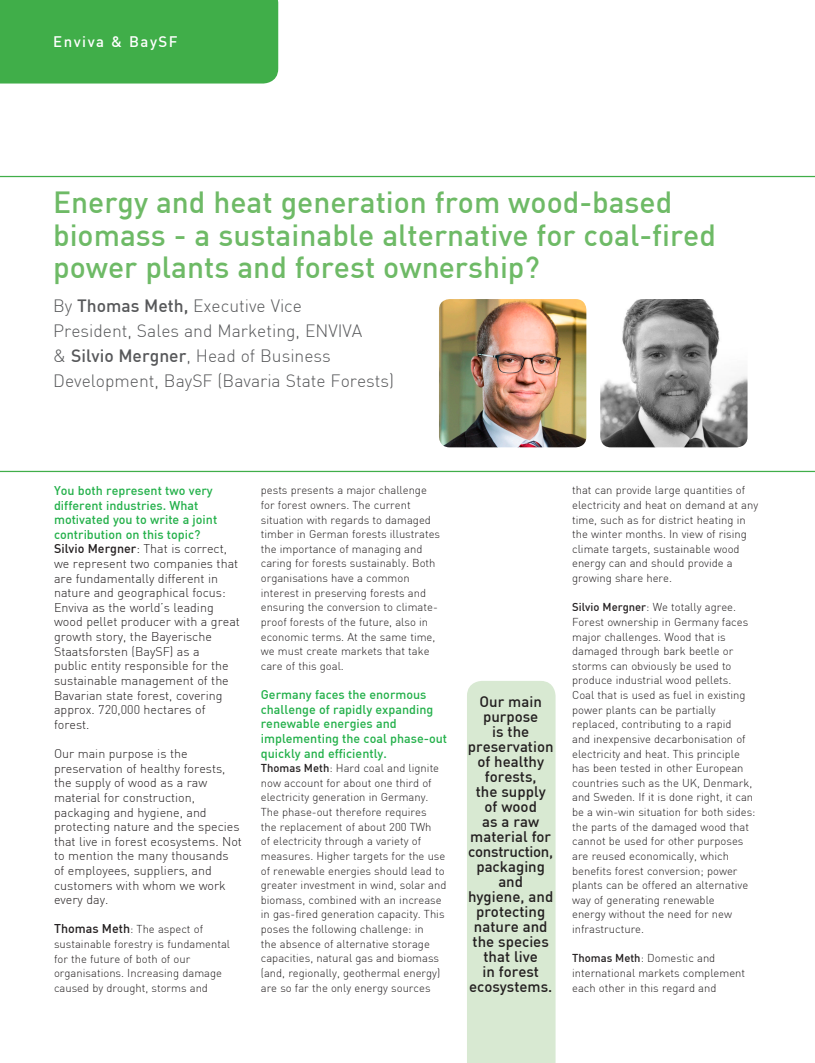
<style>
.page{position:relative;width:815px;height:1063px;background:#fff}
.page>*{position:absolute;margin:0;border:0;box-sizing:border-box;transform-origin:0 0}
.t1{font:500 30px/32.5px "DIN Pro";color:#6eba66}
.t2{font:300 17.5px/25px "DIN Pro";color:#57585a}
.t3{font:500 15px/15px "DIN Pro";color:#231f20;text-align:center}
.t4{font:500 15px "DIN Pro";letter-spacing:.1em;color:#fff}
.t5{font:300 12.5px/14.6px "DIN Pro";color:#231f20}
.t6{font:500 12.5px/14.6px "DIN Pro";color:#23b04a}
.t7{font:300 11.25px/14.6px "DIN Pro";color:#231f20}
.s1{font-weight:500}
.s2{font-weight:500;font-size:12.5px}
</style>
<div class="page">
<div style="left:0;top:0;width:278px;height:84px;background:#40ae49"></div>
<div style="left:467px;top:681px;width:89px;height:382px;background:#d8e9d2"></div>
<hr style="left:0;top:471px;width:815px;height:1px;background:#40ae49">
<hr style="left:0;top:176px;width:815px;height:1px;background:#40ae49">
<img style="left:600px;top:299px;width:147px;height:148px">
<img style="left:439px;top:299px;width:147px;height:148px">
<p class="t4" style="left:53px;top:32px;width:126px">Enviva &amp; BaySF</p>
<p class="t1" style="left:53px;top:185px;width:664px">Energy and heat generation from wood-based biomass - a sustainable alternative for coal-fired power plants and forest ownership?</p>
<p class="t2" style="left:53px;top:293px;width:342px">By <span class="s1">Thomas Meth,</span> Executive Vice<br>President, Sales and Marketing, ENVIVA<br>&amp; <span class="s1">Silvio Mergner</span>, Head of Business Development, BaySF (Bavaria State Forests)</p>
<p class="t6" style="left:54px;top:483px;width:165px">You both represent two very different industries. What motivated you to write a joint contribution on this topic?</p>
<p class="t5" style="left:54px;top:541px;width:187px"><span class="s1">Silvio Mergner</span>: That is correct, we represent two companies that are fundamentally different in nature and geographical focus:<br>Enviva as the world’s leading wood pellet producer with a great growth story, the Bayerische<br>Staatsforsten (BaySF) as a<br>public entity responsible for the sustainable management of the<br>Bavarian state forest, covering approx. 720,000 hectares of forest.</p>
<p class="t5" style="left:54px;top:746px;width:189px">Our main purpose is the preservation of healthy forests, the supply of wood as a raw material for construction, packaging and hygiene, and protecting nature and the species that live in forest ecosystems. Not to mention the many thousands of employees, suppliers, and customers with whom we work every day.</p>
<p class="t7" style="left:54px;top:922px;width:178px"><span class="s2">Thomas Meth</span>: The aspect of sustainable forestry is fundamental for the future of both of our organisations. Increasing damage caused by drought, storms and</p>
<p class="t7" style="left:261px;top:483px;width:181px">pests presents a major challenge for forest owners. The current situation with regards to damaged timber in German forests illustrates the importance of managing and caring for forests sustainably. Both organisations have a common interest in preserving forests and ensuring the conversion to climate&shy;proof forests of the future, also in economic terms. At the same time, we must create markets that take care of this goal.</p>
<p class="t6" style="left:261px;top:687px;width:188px">Germany faces the enormous challenge of rapidly expanding renewable energies and implementing the coal phase-out quickly and efficiently.</p>
<p class="t7" style="left:261px;top:761px;width:187px"><span class="s1">Thomas Meth</span>: Hard coal and lignite now account for about one third of electricity generation in Germany.<br>The phase-out therefore requires<br>the replacement of about 200 TWh<br>of electricity through a variety of measures. Higher targets for the use of renewable energies should lead to greater investment in wind, solar and biomass, combined with an increase in gas-fired generation capacity. This poses the following challenge: in<br>the absence of alternative storage capacities, natural gas and biomass (and, regionally, geothermal energy) are so far the only energy sources</p>
<p class="t3" style="left:468px;top:694px;width:87px">Our main purpose<br>is the preservation of healthy forests,<br>the supply of wood<br>as a raw material for construction, packaging and<br>hygiene, and protecting nature and the species that live<br>in forest ecosystems.</p>
<p class="t7" style="left:572px;top:483px;width:188px">that can provide large quantities of electricity and heat on demand at any time, such as for district heating in the winter months. In view of rising climate targets, sustainable wood energy can and should provide a growing share here.</p>
<p class="t7" style="left:572px;top:600px;width:185px"><span class="s1">Silvio Mergner</span>: We totally agree.<br>Forest ownership in Germany faces major challenges. Wood that is damaged through bark beetle or storms can obviously be used to produce industrial wood pellets.<br>Coal that is used as fuel in existing power plants can be partially replaced, contributing to a rapid<br>and inexpensive decarbonisation of electricity and heat. This principle has been tested in other European countries such as the UK, Denmark, and Sweden. If it is done right, it can be a win-win situation for both sides: the parts of the damaged wood that cannot be used for other purposes are reused economically, which benefits forest conversion; power plants can be offered an alternative way of generating renewable<br>energy without the need for new infrastructure.</p>
<p class="t7" style="left:572px;top:951px;width:175px"><span class="s1">Thomas Meth</span>: Domestic and international markets complement each other in this regard and</p>
</div>
